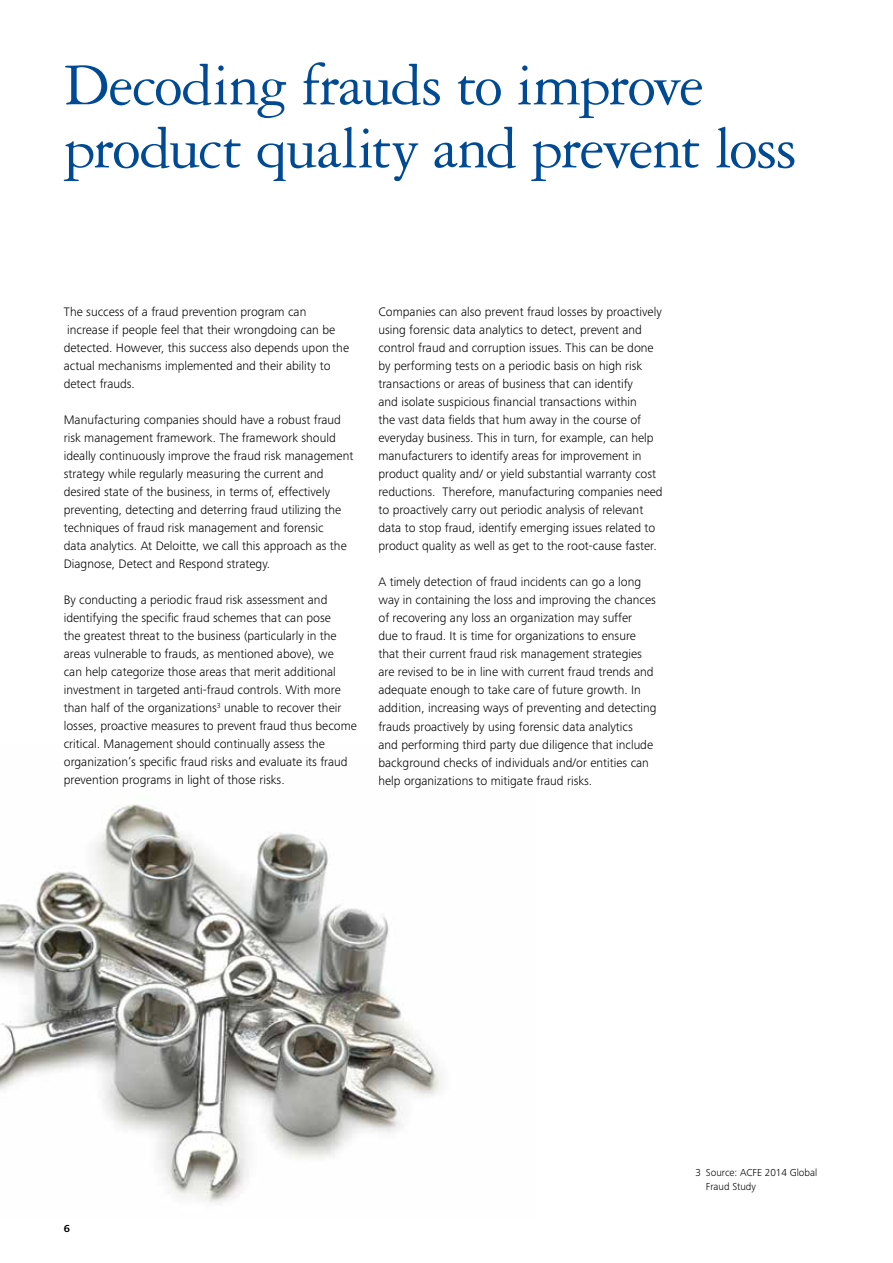
<style>
.page{position:relative;width:893px;height:1263px;background:#fff}
.page>*{position:absolute;margin:0;border:0;box-sizing:border-box;transform-origin:0 0}
.t1{font:63px/63px "Garamond 3 LT Std";letter-spacing:-.025em;color:#004a94}
.t2{font:300 12.75px/18px "Frutiger Next Pro";color:#000}
.t3{font:300 10.5px/13.5px "Frutiger Next Pro";color:#000}
.t4{font:700 10.5px "Frutiger Next Pro";color:#000}
</style>
<div class="page">
<img style="left:0;top:804px;width:443px;height:399px">
<h1 class="t1" style="left:64px;top:54px;width:735px">Decoding frauds to improve product quality and prevent loss</h1>
<p class="t2" style="left:64px;top:303px;width:287px">The success of a fraud prevention program can increase if people feel that their wrongdoing can be detected. However, this success also depends upon the actual mechanisms implemented and their ability to detect frauds.</p>
<p class="t2" style="left:64px;top:411px;width:291px">Manufacturing companies should have a robust fraud risk management framework. The framework should ideally continuously improve the fraud risk management strategy while regularly measuring the current and desired state of the business, in terms of, effectively preventing, detecting and deterring fraud utilizing the techniques of fraud risk management and forensic<br>data analytics. At Deloitte, we call this approach as the Diagnose, Detect and Respond strategy.</p>
<p class="t2" style="left:64px;top:591px;width:295px">By conducting a periodic fraud risk assessment and identifying the specific fraud schemes that can pose<br>the greatest threat to the business (particularly in the areas vulnerable to frauds, as mentioned above), we<br>can help categorize those areas that merit additional investment in targeted anti-fraud controls. With more than half of the organizations<sup>3</sup> unable to recover their losses, proactive measures to prevent fraud thus become critical. Management should continually assess the organization’s specific fraud risks and evaluate its fraud prevention programs in light of those risks.</p>
<p class="t2" style="left:378px;top:303px;width:286px">Companies can also prevent fraud losses by proactively using forensic data analytics to detect, prevent and control fraud and corruption issues. This can be done by performing tests on a periodic basis on high risk transactions or areas of business that can identify<br>and isolate suspicious financial transactions within<br>the vast data fields that hum away in the course of everyday business. This in turn, for example, can help manufacturers to identify areas for improvement in product quality and/ or yield substantial warranty cost reductions. Therefore, manufacturing companies need to proactively carry out periodic analysis of relevant data to stop fraud, identify emerging issues related to product quality as well as get to the root-cause faster.</p>
<p class="t2" style="left:378px;top:573px;width:280px">A timely detection of fraud incidents can go a long way in containing the loss and improving the chances of recovering any loss an organization may suffer<br>due to fraud. It is time for organizations to ensure that their current fraud risk management strategies are revised to be in line with current fraud trends and adequate enough to take care of future growth. In addition, increasing ways of preventing and detecting frauds proactively by using forensic data analytics<br>and performing third party due diligence that include background checks of individuals and/or entities can help organizations to mitigate fraud risks.</p>
<p class="t4" style="left:64px;top:1222px;width:8px">6</p>
<p class="t3" style="left:706px;top:1166px;width:113px;text-indent:-10px">3 Source: ACFE 2014 Global<br>Fraud Study</p>
</div>
